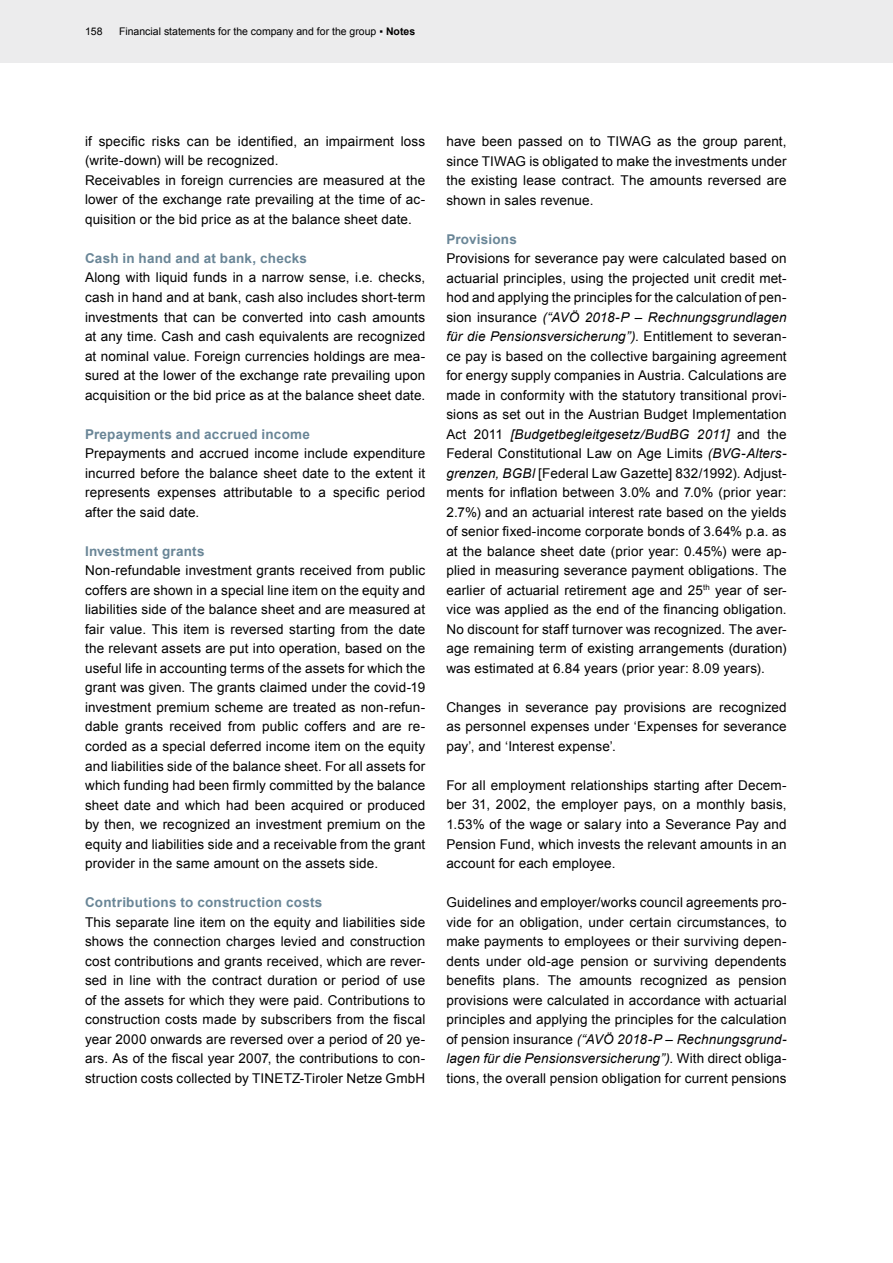
<style>
.page{position:relative;width:893px;height:1263px;background:#fff}
.page>*{position:absolute;margin:0;border:0;box-sizing:border-box;transform-origin:0 0}
.t1{font:13.5px/19.5px "Arial";letter-spacing:.01em;color:#000;text-align:justify}
.t2{font:700 13.5px "Arial";letter-spacing:.02em;color:#6a8697}
.t3{font:10.5px "Arial";color:#000}
.s1{font-weight:700}
.s2{font-style:italic}
</style>
<div class="page">
<div style="left:0;top:0;width:893px;height:63px;background:#ececed"></div>
<p class="t3" style="left:85px;top:25px;width:19px">158</p>
<p class="t3" style="left:119px;top:25px;width:298px">Financial statements for the company and for the group ▪ <span class="s1">Notes</span></p>
<p class="t1" style="left:85px;top:131px;width:342px;text-align:left">if specific risks can be identified, an impairment loss (write-down) will be recognized.<br>Receivables in foreign currencies are measured at the lower of the exchange rate prevailing at the time of ac&shy;quisition or the bid price as at the balance sheet date.</p>
<p class="t2" style="left:85px;top:249px;width:223px">Cash in hand and at bank, checks</p>
<p class="t1" style="left:85px;top:268px;width:342px">Along with liquid funds in a narrow sense, i.e. checks, cash in hand and at bank, cash also includes short-term investments that can be converted into cash amounts at any time. Cash and cash equivalents are recognized at nominal value. Foreign currencies holdings are mea&shy;sured at the lower of the exchange rate prevailing upon acquisition or the bid price as at the balance sheet date.</p>
<p class="t2" style="left:85px;top:425px;width:227px">Prepayments and accrued income</p>
<p class="t1" style="left:85px;top:444px;width:342px">Prepayments and accrued income include expenditure incurred before the balance sheet date to the extent it represents expenses attributable to a specific period after the said date.</p>
<p class="t2" style="left:85px;top:542px;width:121px">Investment grants</p>
<p class="t1" style="left:85px;top:561px;width:342px">Non-refundable investment grants received from public coffers are shown in a special line item on the equity and liabilities side of the balance sheet and are measured at fair value. This item is reversed starting from the date the relevant assets are put into operation, based on the useful life in accounting terms of the assets for which the grant was given. The grants claimed under the covid-19 investment premium scheme are treated as non-refun&shy;dable grants received from public coffers and are re&shy;corded as a special deferred income item on the equity and liabilities side of the balance sheet. For all assets for which funding had been firmly committed by the balance sheet date and which had been acquired or produced by then, we recognized an investment premium on the equity and liabilities side and a receivable from the grant provider in the same amount on the assets side.</p>
<p class="t2" style="left:85px;top:893px;width:239px">Contributions to construction costs</p>
<p class="t1" style="left:85px;top:912px;width:342px">This separate line item on the equity and liabilities side shows the connection charges levied and construction cost contributions and grants received, which are rever&shy;sed in line with the contract duration or period of use of the assets for which they were paid. Contributions to construction costs made by subscribers from the fiscal year 2000 onwards are reversed over a period of 20 ye&shy;ars. As of the fiscal year 2007, the contributions to con&shy;struction costs collected by TINETZ-Tiroler Netze GmbH</p>
<p class="t1" style="left:446px;top:132px;width:342px">have been passed on to TIWAG as the group parent, since TIWAG is obligated to make the investments under the existing lease contract. The amounts reversed are shown in sales revenue.</p>
<p class="t2" style="left:446px;top:230px;width:72px">Provisions</p>
<p class="t1" style="left:446px;top:249px;width:342px">Provisions for severance pay were calculated based on actuarial principles, using the projected unit credit met&shy;hod and applying the principles for the calculation of pen&shy;sion insurance <span class="s2">(“AVÖ 2018-P – Rechnungsgrundlagen für die Pensionsversicherung”)</span>. Entitlement to severan&shy;ce pay is based on the collective bargaining agreement for energy supply companies in Austria. Calculations are made in conformity with the statutory transitional provi&shy;sions as set out in the Austrian Budget Implementation Act 2011 <span class="s2">[Budgetbegleitgesetz/BudBG 2011]</span> and the Federal Constitutional Law on Age Limits <span class="s2">(BVG-Alters&shy;grenzen, BGBl</span> [Federal Law Gazette] 832/1992). Adjust&shy;ments for inflation between 3.0% and 7.0% (prior year:<br>2.7%) and an actuarial interest rate based on the yields of senior fixed-income corporate bonds of 3.64% p.a. as at the balance sheet date (prior year: 0.45%) were ap&shy;plied in measuring severance payment obligations. The earlier of actuarial retirement age and 25<sup>th</sup> year of ser&shy;vice was applied as the end of the financing obligation.<br>No discount for staff turnover was recognized. The aver&shy;age remaining term of existing arrangements (duration) was estimated at 6.84 years (prior year: 8.09 years).</p>
<p class="t1" style="left:446px;top:697px;width:342px">Changes in severance pay provisions are recognized as personnel expenses under ‘Expenses for severance pay’, and ‘Interest expense’.</p>
<p class="t1" style="left:446px;top:776px;width:342px">For all employment relationships starting after Decem&shy;ber 31, 2002, the employer pays, on a monthly basis, 1.53% of the wage or salary into a Severance Pay and Pension Fund, which invests the relevant amounts in an account for each employee.</p>
<p class="t1" style="left:446px;top:893px;width:342px">Guidelines and employer/works council agreements pro&shy;vide for an obligation, under certain circumstances, to make payments to employees or their surviving depen&shy;dents under old-age pension or surviving dependents benefits plans. The amounts recognized as pension provisions were calculated in accordance with actuarial principles and applying the principles for the calculation of pension insurance <span class="s2">(“AVÖ 2018-P – Rechnungsgrund&shy;lagen für die Pensionsversicherung”)</span>. With direct obliga&shy;tions, the overall pension obligation for current pensions</p>
</div>
